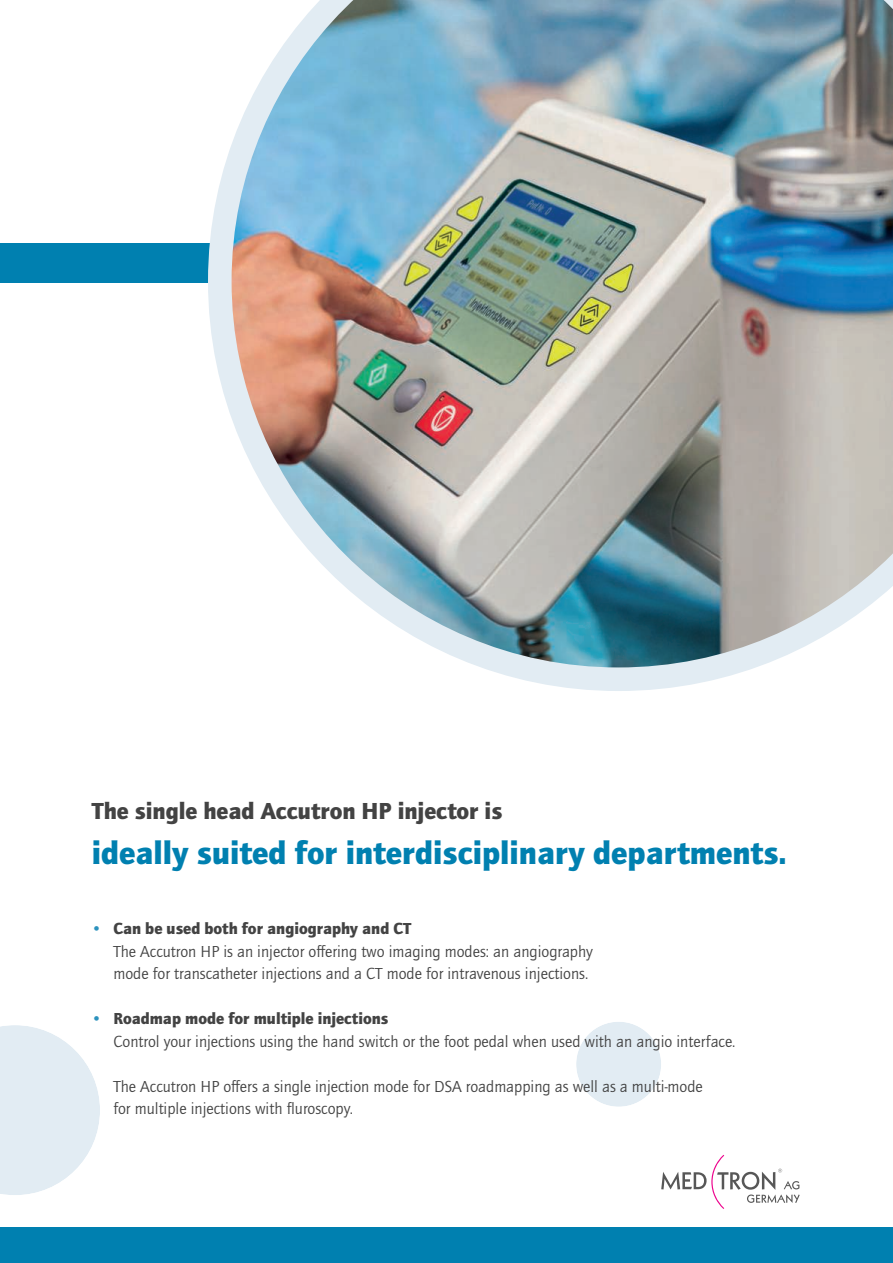
<style>
.page{position:relative;width:893px;height:1263px;background:#fff}
.page>*{position:absolute;margin:0;border:0;box-sizing:border-box;transform-origin:0 0}
.t1{font:900 33px "Quay Sans ITC Std";color:#0080b0}
.t2{font:900 24px "Quay Sans ITC Std";color:#434343}
.t3{font:16.5px/22.5px "Quay Sans ITC Std";color:#434343}
.s1{color:#2c92bd}
.s2{font-weight:900}
</style>
<div class="page">
<div style="left:576px;top:1022px;width:85px;height:85px;background:#e2ecf3;border-radius:43px"></div>
<svg style="left:0;top:1025px;width:100px;height:170px"></svg>
<div style="left:0;top:1227px;width:893px;height:36px;background:#0080b0"></div>
<div style="left:0;top:243px;width:587px;height:39px;background:#0080b0"></div>
<svg style="left:661px;top:1155px;width:139px;height:54px"></svg>
<img style="left:208px;top:0;width:685px;height:691px">
<h2 class="t2" style="left:92px;top:801px;width:412px">The single head Accutron HP injector is</h2>
<h1 class="t1" style="left:92px;top:839px;width:696px">ideally suited for interdisciplinary departments.</h1>
<p class="t3" style="left:113px;top:919px;width:481px;text-indent:-21px"><span class="s1">•</span> <span class="s2">Can be used both for angiography and CT<br></span>The Accutron HP is an injector offering two imaging modes: an angiography mode for transcatheter injections and a CT mode for intravenous injections.</p>
<p class="t3" style="left:113px;top:1009px;width:624px;text-indent:-21px"><span class="s1">•</span> <span class="s2">Roadmap mode for multiple injections<br></span>Control your injections using the hand switch or the foot pedal when used with an angio interface.</p>
<p class="t3" style="left:113px;top:1076px;width:591px">The Accutron HP offers a single injection mode for DSA roadmapping as well as a multi-mode for multiple injections with fluroscopy.</p>
</div>
